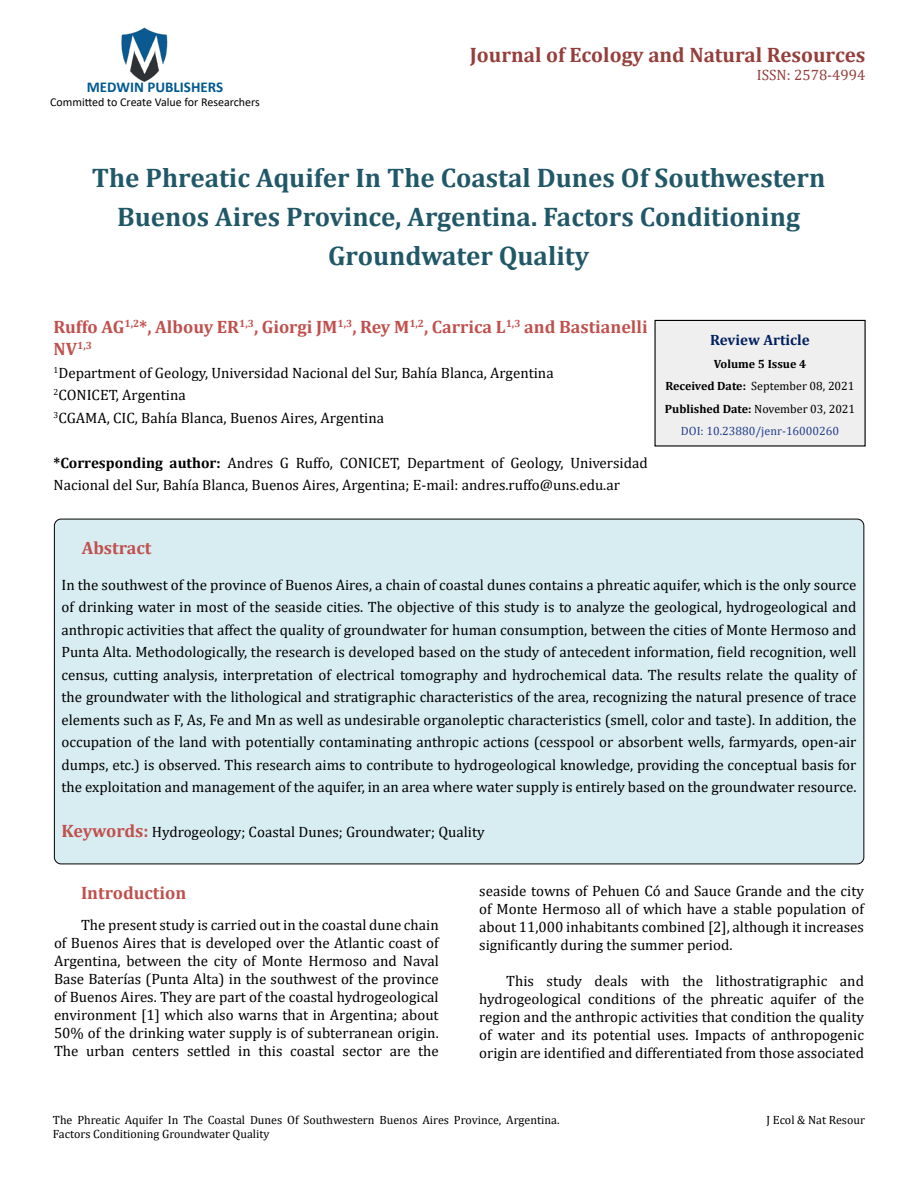
<style>
.page{position:relative;width:918px;height:1188px;background:#fff}
.page>*{position:absolute;margin:0;border:0;box-sizing:border-box;transform-origin:0 0}
.t1{font:700 27px/39px "Cambria";color:#215868;text-align:center}
.t2{font:700 21px "Cambria";color:#953f3c}
.t3{font:700 18px "Cambria";color:#c0504d}
.t4{font:15px/18px "Cambria";color:#000;text-align:justify}
.t5{font:700 15px "Calibri";color:#005991}
.t6{font:15px "Cambria";color:#953f3c}
.t7{font:700 15px "Cambria";color:#002060}
.t8{font:12px/14.4px "Cambria";color:#000}
.t9{font:700 12px/22.5px "Cambria";color:#000;text-align:center}
.t10{font:12px "Calibri";color:#000}
.t11{font:700 10.5px "Cambria";color:#c0504d}
.s1{font-size:18px}
.s2{font-weight:700}
.s3{font-weight:400}
.s4{font-weight:400;color:#25408f}
.s5{font-weight:700;font-size:18px;color:#c0504d}
</style>
<div class="page">
<img style="left:121px;top:27px;width:47px;height:55px">
<div style="left:655px;top:320px;width:210px;height:126px;background:#efefef"></div>
<div style="left:654px;top:320px;width:212px;height:127px;border:1px solid #000"></div>
<div style="left:54px;top:519px;width:810px;height:345px;background:#d8edf2;border-radius:7px"></div>
<p class="t5" style="left:87px;top:76px;width:138px">MEDWIN PUBLISHERS</p>
<p class="t10" style="left:50px;top:94px;width:211px">Committed to Create Value for Researchers</p>
<h2 class="t2" style="left:470px;top:40px;width:397px">Journal of Ecology and Natural Resources</h2>
<p class="t6" style="left:757px;top:66px;width:110px">ISSN: 2578-4994</p>
<h1 class="t1" style="left:92px;top:158px;width:735px">The Phreatic Aquifer In The Coastal Dunes Of Southwestern<br>Buenos Aires Province, Argentina. Factors Conditioning<br>Groundwater Quality</h1>
<p class="t3" style="left:54px;top:314px;width:596px">Ruffo AG<sup>1,2</sup>*, Albouy ER<sup>1,3</sup>, Giorgi JM<sup>1,3</sup>, Rey M<sup>1,2</sup>, Carrica L<sup>1,3</sup> and Bastianelli</p>
<p class="t11" style="left:54px;top:338px;width:40px"><span class="s1">NV</span>1,3</p>
<p class="t4" style="left:54px;top:361px;width:502px;line-height:22.5px;text-align:left"><sup>1</sup>Department of Geology, Universidad Nacional del Sur, Bahía Blanca, Argentina<br><sup>2</sup>CONICET, Argentina<br><sup>3</sup>CGAMA, CIC, Bahía Blanca, Buenos Aires, Argentina</p>
<p class="t4" style="left:54px;top:451px;width:596px;line-height:22.5px"><span class="s2">*Corresponding author:</span> Andres G Ruffo, CONICET, Department of Geology, Universidad<br>Nacional del Sur, Bahía Blanca, Buenos Aires, Argentina; E-mail: andres.ruffo@uns.edu.ar</p>
<p class="t7" style="left:710px;top:329px;width:101px">Review Article</p>
<p class="t9" style="left:665px;top:352px;width:192px">Volume 5 Issue 4<br>Received Date: <span class="s3">September 08, 2021<br></span>Published Date: <span class="s3">November 03, 2021<br></span><span class="s4">DOI: 10.23880/jenr-16000260</span></p>
<p class="t3" style="left:82px;top:535px;width:71px">Abstract</p>
<p class="t4" style="left:62px;top:573px;width:797px;line-height:22.5px">In the southwest of the province of Buenos Aires, a chain of coastal dunes contains a phreatic aquifer, which is the only source of drinking water in most of the seaside cities. The objective of this study is to analyze the geological, hydrogeological and anthropic activities that affect the quality of groundwater for human consumption, between the cities of Monte Hermoso and Punta Alta. Methodologically, the research is developed based on the study of antecedent information, field recognition, well census, cutting analysis, interpretation of electrical tomography and hydrochemical data. The results relate the quality of the groundwater with the lithological and stratigraphic characteristics of the area, recognizing the natural presence of trace elements such as F, As, Fe and Mn as well as undesirable organoleptic characteristics (smell, color and taste). In addition, the occupation of the land with potentially contaminating anthropic actions (cesspool or absorbent wells, farmyards, open-air dumps, etc.) is observed. This research aims to contribute to hydrogeological knowledge, providing the conceptual basis for the exploitation and management of the aquifer, in an area where water supply is entirely based on the groundwater resource.</p>
<p class="t4" style="left:62px;top:823px;width:425px"><span class="s5">Keywords:</span> Hydrogeology; Coastal Dunes; Groundwater; Quality</p>
<p class="t3" style="left:81px;top:880px;width:107px">Introduction</p>
<p class="t4" style="left:54px;top:916px;width:386px;text-indent:27px">The present study is carried out in the coastal dune chain of Buenos Aires that is developed over the Atlantic coast of Argentina, between the city of Monte Hermoso and Naval Base Baterías (Punta Alta) in the southwest of the province of Buenos Aires. They are part of the coastal hydrogeological environment [1] which also warns that in Argentina; about 50% of the drinking water supply is of subterranean origin.<br>The urban centers settled in this coastal sector are the</p>
<p class="t4" style="left:479px;top:882px;width:386px">seaside towns of Pehuen Có and Sauce Grande and the city of Monte Hermoso all of which have a stable population of about 11,000 inhabitants combined [2], although it increases significantly during the summer period.</p>
<p class="t4" style="left:479px;top:972px;width:386px;text-indent:27px">This study deals with the lithostratigraphic and hydrogeological conditions of the phreatic aquifer of the region and the anthropic activities that condition the quality of water and its potential uses. Impacts of anthropogenic origin are identified and differentiated from those associated</p>
<p class="t8" style="left:53px;top:1113px;width:508px">The Phreatic Aquifer In The Coastal Dunes Of Southwestern Buenos Aires Province, Argentina.<br>Factors Conditioning Groundwater Quality</p>
<p class="t8" style="left:767px;top:1113px;width:100px">J Ecol &amp; Nat Resour</p>
</div>
